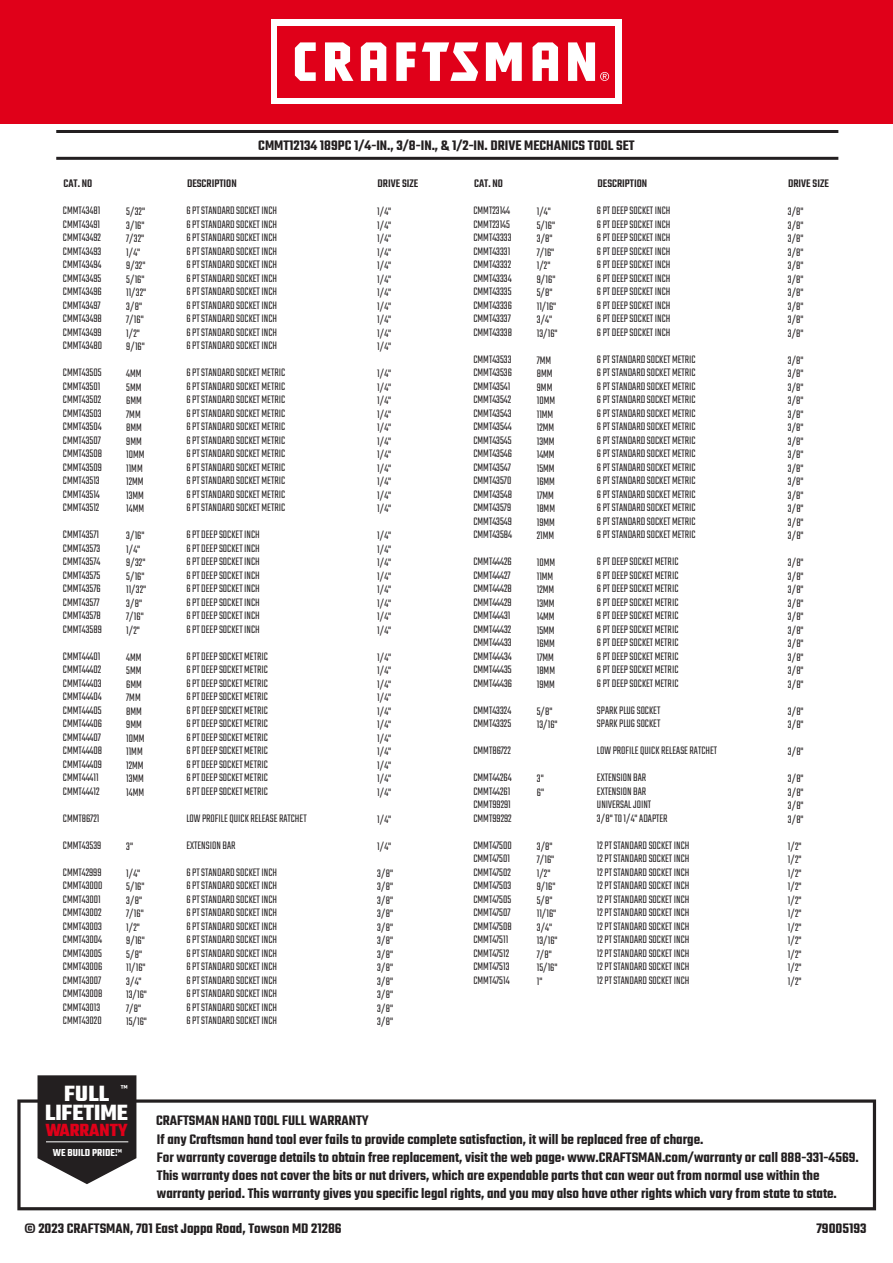
<style>
.page{position:relative;width:893px;height:1263px;background:#fff}
.page>*{position:absolute;margin:0;border:0;box-sizing:border-box;transform-origin:0 0}
.t1{font:700 23.85px/18.9px "Teko";color:#fff;text-align:center}
.t2{font:700 19.05px "Teko";color:#e00019}
.t3{font:600 15px/18px "Teko";color:#231f20}
.t4{font:300 12px/13.5px "Teko";color:#231f20}
.t5{font:500 12px "Teko";color:#231f20}
.t6{font:600 10.95px "Teko";color:#fff}
.t7{font:10.95px "Teko";color:#fff}
.s1{font-weight:400}
</style>
<div class="page">
<hr style="left:56px;top:130px;width:782px;height:3px;background:#231f20">
<hr style="left:56px;top:157px;width:782px;height:3px;background:#231f20">
<div style="left:0;top:0;width:893px;height:123px;background:#e00019"></div>
<div style="left:271px;top:19px;width:351px;height:85px;background:#fff"></div>
<div style="left:278px;top:26px;width:337px;height:71px;background:#e00019"></div>
<svg style="left:295px;top:42px;width:314px;height:39px"></svg>
<svg style="left:17px;top:1099px;width:859px;height:111px"></svg>
<svg style="left:38px;top:1075px;width:98px;height:109px;background:#3e3a3b"></svg>
<hr style="left:46px;top:1141px;width:82px;height:1px;background:#fff">
<p class="t3" style="left:258px;top:137px;width:378px">CMMT12134 189PC 1/4-IN., 3/8-IN., &amp; 1/2-IN. DRIVE MECHANICS TOOL SET</p>
<p class="t5" style="left:63px;top:177px;width:30px">CAT. NO</p>
<p class="t5" style="left:187px;top:177px;width:51px">DESCRIPTION</p>
<p class="t5" style="left:377px;top:177px;width:42px">DRIVE SIZE</p>
<p class="t4" style="left:63px;top:204px;width:41px">CMMT43481<br>CMMT43491<br>CMMT43492<br>CMMT43493<br>CMMT43494<br>CMMT43495<br>CMMT43496<br>CMMT43497<br>CMMT43498<br>CMMT43499<br>CMMT43480</p>
<p class="t4" style="left:63px;top:366px;width:41px">CMMT43505<br>CMMT43501<br>CMMT43502<br>CMMT43503<br>CMMT43504<br>CMMT43507<br>CMMT43508<br>CMMT43509<br>CMMT43513<br>CMMT43514<br>CMMT43512</p>
<p class="t4" style="left:63px;top:528px;width:40px">CMMT43571<br>CMMT43573<br>CMMT43574<br>CMMT43575<br>CMMT43576<br>CMMT43577<br>CMMT43578<br>CMMT43589</p>
<p class="t4" style="left:63px;top:650px;width:41px">CMMT44401<br>CMMT44402<br>CMMT44403<br>CMMT44404<br>CMMT44405<br>CMMT44406<br>CMMT44407<br>CMMT44408<br>CMMT44409<br>CMMT44411<br>CMMT44412</p>
<p class="t4" style="left:63px;top:812px;width:38px">CMMT86721</p>
<p class="t4" style="left:63px;top:839px;width:40px">CMMT43539</p>
<p class="t4" style="left:63px;top:866px;width:41px">CMMT42999<br>CMMT43000<br>CMMT43001<br>CMMT43002<br>CMMT43003<br>CMMT43004<br>CMMT43005<br>CMMT43006<br>CMMT43007<br>CMMT43008<br>CMMT43013<br>CMMT43020</p>
<p class="t4" style="left:186px;top:204px;width:92px;text-align:justify">6 PT STANDARD SOCKET INCH 6 PT STANDARD SOCKET INCH 6 PT STANDARD SOCKET INCH 6 PT STANDARD SOCKET INCH 6 PT STANDARD SOCKET INCH 6 PT STANDARD SOCKET INCH 6 PT STANDARD SOCKET INCH 6 PT STANDARD SOCKET INCH 6 PT STANDARD SOCKET INCH 6 PT STANDARD SOCKET INCH 6 PT STANDARD SOCKET INCH</p>
<p class="t4" style="left:186px;top:366px;width:100px;text-align:justify">6 PT STANDARD SOCKET METRIC 6 PT STANDARD SOCKET METRIC 6 PT STANDARD SOCKET METRIC 6 PT STANDARD SOCKET METRIC 6 PT STANDARD SOCKET METRIC 6 PT STANDARD SOCKET METRIC 6 PT STANDARD SOCKET METRIC 6 PT STANDARD SOCKET METRIC 6 PT STANDARD SOCKET METRIC 6 PT STANDARD SOCKET METRIC 6 PT STANDARD SOCKET METRIC</p>
<p class="t4" style="left:186px;top:528px;width:75px;text-align:justify">6 PT DEEP SOCKET INCH 6 PT DEEP SOCKET INCH 6 PT DEEP SOCKET INCH 6 PT DEEP SOCKET INCH 6 PT DEEP SOCKET INCH 6 PT DEEP SOCKET INCH 6 PT DEEP SOCKET INCH 6 PT DEEP SOCKET INCH</p>
<p class="t4" style="left:186px;top:650px;width:83px;text-align:justify">6 PT DEEP SOCKET METRIC 6 PT DEEP SOCKET METRIC 6 PT DEEP SOCKET METRIC 6 PT DEEP SOCKET METRIC 6 PT DEEP SOCKET METRIC 6 PT DEEP SOCKET METRIC 6 PT DEEP SOCKET METRIC 6 PT DEEP SOCKET METRIC 6 PT DEEP SOCKET METRIC 6 PT DEEP SOCKET METRIC 6 PT DEEP SOCKET METRIC</p>
<p class="t4" style="left:186px;top:812px;width:122px">LOW PROFILE QUICK RELEASE RATCHET</p>
<p class="t4" style="left:186px;top:839px;width:51px">EXTENSION BAR</p>
<p class="t4" style="left:186px;top:866px;width:92px;text-align:justify">6 PT STANDARD SOCKET INCH 6 PT STANDARD SOCKET INCH 6 PT STANDARD SOCKET INCH 6 PT STANDARD SOCKET INCH 6 PT STANDARD SOCKET INCH 6 PT STANDARD SOCKET INCH 6 PT STANDARD SOCKET INCH 6 PT STANDARD SOCKET INCH 6 PT STANDARD SOCKET INCH 6 PT STANDARD SOCKET INCH 6 PT STANDARD SOCKET INCH 6 PT STANDARD SOCKET INCH</p>
<p class="t4" style="left:126px;top:205px;width:22px">5/32"<br>3/16"<br>7/32"<br>1/4"<br>9/32"<br>5/16"<br>11/32"<br>3/8"<br>7/16"<br>1/2"<br>9/16"</p>
<p class="t4" style="left:126px;top:367px;width:20px">4MM<br>5MM<br>6MM<br>7MM<br>8MM<br>9MM<br>10MM<br>11MM<br>12MM<br>13MM<br>14MM</p>
<p class="t4" style="left:126px;top:529px;width:22px">3/16"<br>1/4"<br>9/32"<br>5/16"<br>11/32"<br>3/8"<br>7/16"<br>1/2"</p>
<p class="t4" style="left:126px;top:651px;width:20px">4MM<br>5MM<br>6MM<br>7MM<br>8MM<br>9MM<br>10MM<br>11MM<br>12MM<br>13MM<br>14MM</p>
<p class="t4" style="left:377px;top:205px;width:16px;text-align:justify">1/4" 1/4" 1/4" 1/4" 1/4" 1/4" 1/4" 1/4" 1/4" 1/4" 1/4"</p>
<p class="t4" style="left:377px;top:367px;width:16px;text-align:justify">1/4" 1/4" 1/4" 1/4" 1/4" 1/4" 1/4" 1/4" 1/4" 1/4" 1/4"</p>
<p class="t4" style="left:377px;top:529px;width:16px;text-align:justify">1/4" 1/4" 1/4" 1/4" 1/4" 1/4" 1/4" 1/4"</p>
<p class="t4" style="left:377px;top:651px;width:16px;text-align:justify">1/4" 1/4" 1/4" 1/4" 1/4" 1/4" 1/4" 1/4" 1/4" 1/4" 1/4"</p>
<p class="t4" style="left:377px;top:813px;width:16px">1/4"</p>
<p class="t4" style="left:377px;top:840px;width:16px">1/4"</p>
<p class="t4" style="left:377px;top:867px;width:17px;text-align:justify">3/8" 3/8" 3/8" 3/8" 3/8" 3/8" 3/8" 3/8" 3/8" 3/8" 3/8" 3/8"</p>
<p class="t4" style="left:126px;top:840px;width:8px">3"</p>
<p class="t4" style="left:126px;top:867px;width:22px">1/4"<br>5/16"<br>3/8"<br>7/16"<br>1/2"<br>9/16"<br>5/8"<br>11/16"<br>3/4"<br>13/16"<br>7/8"<br>15/16"</p>
<p class="t5" style="left:474px;top:177px;width:30px">CAT. NO</p>
<p class="t5" style="left:598px;top:177px;width:51px">DESCRIPTION</p>
<p class="t5" style="left:788px;top:177px;width:42px">DRIVE SIZE</p>
<p class="t4" style="left:473px;top:204px;width:40px">CMMT23144<br>CMMT23145<br>CMMT43333<br>CMMT43331<br>CMMT43332<br>CMMT43334<br>CMMT43335<br>CMMT43336<br>CMMT43337<br>CMMT43338</p>
<p class="t4" style="left:473px;top:353px;width:40px">CMMT43533<br>CMMT43536<br>CMMT43541<br>CMMT43542<br>CMMT43543<br>CMMT43544<br>CMMT43545<br>CMMT43546<br>CMMT43547<br>CMMT43570<br>CMMT43548<br>CMMT43579<br>CMMT43549<br>CMMT43584</p>
<p class="t4" style="left:473px;top:555px;width:40px">CMMT44426<br>CMMT44427<br>CMMT44428<br>CMMT44429<br>CMMT44431<br>CMMT44432<br>CMMT44433<br>CMMT44434<br>CMMT44435<br>CMMT44436</p>
<p class="t4" style="left:473px;top:704px;width:39px">CMMT43324<br>CMMT43325</p>
<p class="t4" style="left:473px;top:744px;width:39px">CMMT86722</p>
<p class="t4" style="left:473px;top:771px;width:40px;text-align:justify">CMMT44264<br>CMMT44261<br>CMMT99291<br>CMMT99292</p>
<p class="t4" style="left:473px;top:839px;width:40px">CMMT47500<br>CMMT47501<br>CMMT47502<br>CMMT47503<br>CMMT47505<br>CMMT47507<br>CMMT47508<br>CMMT47511<br>CMMT47512<br>CMMT47513<br>CMMT47514</p>
<p class="t4" style="left:597px;top:204px;width:75px;text-align:justify">6 PT DEEP SOCKET INCH 6 PT DEEP SOCKET INCH 6 PT DEEP SOCKET INCH 6 PT DEEP SOCKET INCH 6 PT DEEP SOCKET INCH 6 PT DEEP SOCKET INCH 6 PT DEEP SOCKET INCH 6 PT DEEP SOCKET INCH 6 PT DEEP SOCKET INCH 6 PT DEEP SOCKET INCH</p>
<p class="t4" style="left:597px;top:353px;width:100px;text-align:justify">6 PT STANDARD SOCKET METRIC 6 PT STANDARD SOCKET METRIC 6 PT STANDARD SOCKET METRIC 6 PT STANDARD SOCKET METRIC 6 PT STANDARD SOCKET METRIC 6 PT STANDARD SOCKET METRIC 6 PT STANDARD SOCKET METRIC 6 PT STANDARD SOCKET METRIC 6 PT STANDARD SOCKET METRIC 6 PT STANDARD SOCKET METRIC 6 PT STANDARD SOCKET METRIC 6 PT STANDARD SOCKET METRIC 6 PT STANDARD SOCKET METRIC 6 PT STANDARD SOCKET METRIC</p>
<p class="t4" style="left:597px;top:555px;width:83px;text-align:justify">6 PT DEEP SOCKET METRIC 6 PT DEEP SOCKET METRIC 6 PT DEEP SOCKET METRIC 6 PT DEEP SOCKET METRIC 6 PT DEEP SOCKET METRIC 6 PT DEEP SOCKET METRIC 6 PT DEEP SOCKET METRIC 6 PT DEEP SOCKET METRIC 6 PT DEEP SOCKET METRIC 6 PT DEEP SOCKET METRIC</p>
<p class="t4" style="left:597px;top:704px;width:65px">SPARK PLUG SOCKET<br>SPARK PLUG SOCKET</p>
<p class="t4" style="left:597px;top:744px;width:122px">LOW PROFILE QUICK RELEASE RATCHET</p>
<p class="t4" style="left:597px;top:771px;width:72px">EXTENSION BAR<br>EXTENSION BAR<br>UNIVERSAL JOINT<br>3/8" TO 1/4" ADAPTER</p>
<p class="t4" style="left:597px;top:839px;width:94px;text-align:justify">12 PT STANDARD SOCKET INCH 12 PT STANDARD SOCKET INCH 12 PT STANDARD SOCKET INCH 12 PT STANDARD SOCKET INCH 12 PT STANDARD SOCKET INCH 12 PT STANDARD SOCKET INCH 12 PT STANDARD SOCKET INCH 12 PT STANDARD SOCKET INCH 12 PT STANDARD SOCKET INCH 12 PT STANDARD SOCKET INCH 12 PT STANDARD SOCKET INCH</p>
<p class="t4" style="left:537px;top:205px;width:22px">1/4"<br>5/16"<br>3/8"<br>7/16"<br>1/2"<br>9/16"<br>5/8"<br>11/16"<br>3/4"<br>13/16"</p>
<p class="t4" style="left:537px;top:354px;width:20px">7MM<br>8MM<br>9MM<br>10MM<br>11MM<br>12MM<br>13MM<br>14MM<br>15MM<br>16MM<br>17MM<br>18MM<br>19MM<br>21MM</p>
<p class="t4" style="left:537px;top:556px;width:20px">10MM<br>11MM<br>12MM<br>13MM<br>14MM<br>15MM<br>16MM<br>17MM<br>18MM<br>19MM</p>
<p class="t4" style="left:537px;top:705px;width:22px">5/8"<br>13/16"</p>
<p class="t4" style="left:788px;top:205px;width:17px;text-align:justify">3/8" 3/8" 3/8" 3/8" 3/8" 3/8" 3/8" 3/8" 3/8" 3/8"</p>
<p class="t4" style="left:788px;top:354px;width:17px;text-align:justify">3/8" 3/8" 3/8" 3/8" 3/8" 3/8" 3/8" 3/8" 3/8" 3/8" 3/8" 3/8" 3/8" 3/8"</p>
<p class="t4" style="left:788px;top:556px;width:17px;text-align:justify">3/8" 3/8" 3/8" 3/8" 3/8" 3/8" 3/8" 3/8" 3/8" 3/8"</p>
<p class="t4" style="left:788px;top:705px;width:17px">3/8"<br>3/8"</p>
<p class="t4" style="left:788px;top:745px;width:17px">3/8"</p>
<p class="t4" style="left:788px;top:772px;width:17px;text-align:justify">3/8" 3/8" 3/8" 3/8"</p>
<p class="t4" style="left:788px;top:840px;width:15px;text-align:justify">1/2" 1/2" 1/2" 1/2" 1/2" 1/2" 1/2" 1/2" 1/2" 1/2" 1/2"</p>
<p class="t4" style="left:537px;top:772px;width:9px">3"<br>6"</p>
<p class="t4" style="left:537px;top:840px;width:22px">3/8"<br>7/16"<br>1/2"<br>9/16"<br>5/8"<br>11/16"<br>3/4"<br>13/16"<br>7/8"<br>15/16"<br>1"</p>
<p class="t7" style="left:121px;top:1082px;width:8px">™</p>
<h1 class="t1" style="left:45px;top:1085px;width:84px">FULL<br>LIFETIME</h1>
<h2 class="t2" style="left:45px;top:1117px;width:84px">WARRANTY</h2>
<p class="t6" style="left:53px;top:1145px;width:71px">WE BUILD PRIDE.<span class="s1">™</span></p>
<p class="t3" style="left:156px;top:1112px;width:214px">CRAFTSMAN HAND TOOL FULL WARRANTY</p>
<p class="t3" style="left:157px;top:1131px;width:703px">If any Craftsman hand tool ever fails to provide complete satisfaction, it will be replaced free of charge.<br>For warranty coverage details to obtain free replacement, visit the web page: www.CRAFTSMAN.com/warranty or call 888-331-4569.<br>This warranty does not cover the bits or nut drivers, which are expendable parts that can wear out from normal use within the warranty period. This warranty gives you specific legal rights, and you may also have other rights which vary from state to state.</p>
<p class="t3" style="left:25px;top:1220px;width:319px">© 2023 CRAFTSMAN, 701 East Joppa Road, Towson MD 21286</p>
<p class="t3" style="left:816px;top:1220px;width:52px">79005193</p>
</div>
